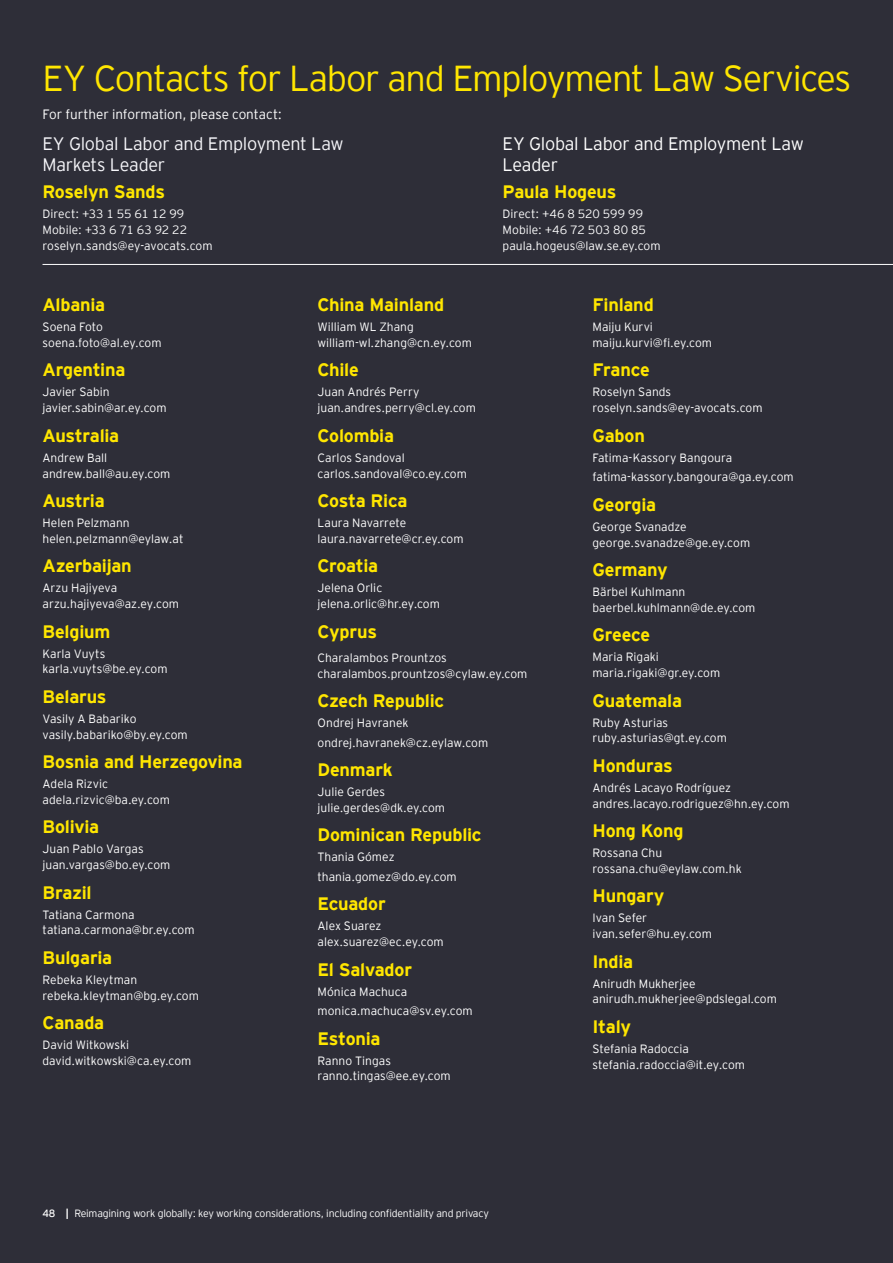
<style>
.page{position:relative;width:893px;height:1263px;background:#2e2e38}
.page>*{position:absolute;margin:0;border:0;box-sizing:border-box;transform-origin:0 0}
.t1{font:300 36px "EY Interstate";letter-spacing:-.035em;color:#ffe600}
.t2{font:700 18px "EY Interstate";letter-spacing:-.015em;color:#ffe600}
.t3{font:300 18px/21px "EY Interstate";letter-spacing:-.015em;color:#f6f6fa}
.t4{font:300 18px/21px "EY Interstate";letter-spacing:-.015em;color:#fff}
.t5{font:300 13.5px "EY Interstate";color:#fff}
.t6{font:300 12px/15.8px "EY Interstate";color:#fff}
.t7{font:300 10.5px "EY Interstate";letter-spacing:-.02em;color:#fff}
.s1{font-weight:400}
.s2{font-weight:700}
</style>
<div class="page">
<hr style="left:43px;top:264px;width:850px;height:1px;background:#fff">
<h1 class="t1" style="left:43px;top:53px;width:810px">EY Contacts for Labor and Employment Law Services</h1>
<p class="t5" style="left:43px;top:105px;width:241px">For further information, please contact:</p>
<h2 class="t3" style="left:43px;top:132px;width:303px">EY Global Labor and Employment Law<br>Markets Leader</h2>
<h2 class="t2" style="left:43px;top:179px;width:124px">Roselyn Sands</h2>
<p class="t6" style="left:43px;top:205px;width:172px">Direct: +33 1 55 61 12 99<br>Mobile: +33 6 71 63 92 22 roselyn.sands@ey-avocats.com</p>
<h2 class="t4" style="left:503px;top:132px;width:303px">EY Global Labor and Employment Law<br>Leader</h2>
<h2 class="t2" style="left:503px;top:179px;width:115px">Paula Hogeus</h2>
<p class="t6" style="left:503px;top:205px;width:159px">Direct: +46 8 520 599 99<br>Mobile: +46 72 503 80 85 paula.hogeus@law.se.ey.com</p>
<h2 class="t2" style="left:43px;top:292px;width:64px">Albania</h2>
<p class="t6" style="left:43px;top:318px;width:121px">Soena Foto soena.foto@al.ey.com</p>
<h2 class="t2" style="left:43px;top:357px;width:84px">Argentina</h2>
<p class="t6" style="left:43px;top:384px;width:126px">Javier Sabin javier.sabin@ar.ey.com</p>
<h2 class="t2" style="left:43px;top:422px;width:78px">Australia</h2>
<p class="t6" style="left:43px;top:449px;width:129px">Andrew Ball andrew.ball@au.ey.com</p>
<h2 class="t2" style="left:43px;top:488px;width:64px">Austria</h2>
<p class="t6" style="left:43px;top:514px;width:142px">Helen Pelzmann helen.pelzmann@eylaw.at</p>
<h2 class="t2" style="left:43px;top:553px;width:91px">Azerbaijan</h2>
<p class="t6" style="left:43px;top:579px;width:138px">Arzu Hajiyeva arzu.hajiyeva@az.ey.com</p>
<h2 class="t2" style="left:43px;top:618px;width:69px">Belgium</h2>
<p class="t6" style="left:43px;top:645px;width:126px">Karla Vuyts karla.vuyts@be.ey.com</p>
<h2 class="t2" style="left:43px;top:683px;width:66px">Belarus</h2>
<p class="t6" style="left:43px;top:710px;width:147px">Vasily A Babariko vasily.babariko@by.ey.com</p>
<h2 class="t2" style="left:43px;top:749px;width:202px">Bosnia and Herzegovina</h2>
<p class="t6" style="left:43px;top:775px;width:129px">Adela Rizvic adela.rizvic@ba.ey.com</p>
<h2 class="t2" style="left:43px;top:814px;width:58px">Bolivia</h2>
<p class="t6" style="left:43px;top:840px;width:129px">Juan Pablo Vargas juan.vargas@bo.ey.com</p>
<h2 class="t2" style="left:43px;top:879px;width:51px">Brazil</h2>
<p class="t6" style="left:43px;top:906px;width:154px">Tatiana Carmona tatiana.carmona@br.ey.com</p>
<h2 class="t2" style="left:43px;top:944px;width:71px">Bulgaria</h2>
<p class="t6" style="left:43px;top:971px;width:158px">Rebeka Kleytman rebeka.kleytman@bg.ey.com</p>
<h2 class="t2" style="left:43px;top:1010px;width:63px">Canada</h2>
<p class="t6" style="left:43px;top:1036px;width:150px">David Witkowski david.witkowski@ca.ey.com</p>
<h2 class="t2" style="left:317px;top:292px;width:128px">China Mainland</h2>
<p class="t6" style="left:317px;top:318px;width:156px">William WL Zhang william-wl.zhang@cn.ey.com</p>
<h2 class="t2" style="left:317px;top:357px;width:43px">Chile</h2>
<p class="t6" style="left:317px;top:384px;width:160px">Juan Andrés Perry juan.andres.perry@cl.ey.com</p>
<h2 class="t2" style="left:317px;top:422px;width:78px">Colombia</h2>
<p class="t6" style="left:317px;top:449px;width:151px">Carlos Sandoval carlos.sandoval@co.ey.com</p>
<h2 class="t2" style="left:317px;top:488px;width:91px">Costa Rica</h2>
<p class="t6" style="left:317px;top:514px;width:148px">Laura Navarrete laura.navarrete@cr.ey.com</p>
<h2 class="t2" style="left:317px;top:553px;width:62px">Croatia</h2>
<p class="t6" style="left:317px;top:579px;width:124px">Jelena Orlic jelena.orlic@hr.ey.com</p>
<h2 class="t2" style="left:317px;top:618px;width:61px">Cyprus</h2>
<p class="t6" style="left:317px;top:649px;width:211px">Charalambos Prountzos charalambos.prountzos@cylaw.ey.com</p>
<h2 class="t2" style="left:317px;top:688px;width:128px">Czech Republic</h2>
<p class="t6" style="left:317px;top:712px;width:172px;line-height:19.5px">Ondrej Havranek ondrej.havranek@cz.eylaw.com</p>
<h2 class="t2" style="left:317px;top:757px;width:77px">Denmark</h2>
<p class="t6" style="left:317px;top:783px;width:129px">Julie Gerdes julie.gerdes@dk.ey.com</p>
<h2 class="t2" style="left:317px;top:822px;width:166px">Dominican Republic</h2>
<p class="t6" style="left:317px;top:847px;width:141px;line-height:19.5px">Thania Gómez thania.gomez@do.ey.com</p>
<h2 class="t2" style="left:317px;top:891px;width:70px">Ecuador</h2>
<p class="t6" style="left:317px;top:917px;width:128px">Alex Suarez alex.suarez@ec.ey.com</p>
<h2 class="t2" style="left:317px;top:956px;width:96px">El Salvador</h2>
<p class="t6" style="left:317px;top:981px;width:157px;line-height:19.5px">Mónica Machuca monica.machuca@sv.ey.com</p>
<h2 class="t2" style="left:317px;top:1025px;width:65px">Estonia</h2>
<p class="t6" style="left:317px;top:1052px;width:135px">Ranno Tingas ranno.tingas@ee.ey.com</p>
<p class="t7" style="left:43px;top:1206px;width:448px"><span class="s1">48</span> <span class="s2">|</span> Reimagining work globally: key working considerations, including confidentiality and privacy</p>
<h2 class="t2" style="left:592px;top:292px;width:63px">Finland</h2>
<p class="t6" style="left:592px;top:318px;width:121px">Maiju Kurvi maiju.kurvi@fi.ey.com</p>
<h2 class="t2" style="left:592px;top:357px;width:59px">France</h2>
<p class="t6" style="left:592px;top:384px;width:172px">Roselyn Sands roselyn.sands@ey-avocats.com</p>
<h2 class="t2" style="left:592px;top:422px;width:54px">Gabon</h2>
<p class="t6" style="left:592px;top:447px;width:203px;line-height:19.5px">Fatima-Kassory Bangoura fatima-kassory.bangoura@ga.ey.com</p>
<h2 class="t2" style="left:592px;top:491px;width:65px">Georgia</h2>
<p class="t6" style="left:592px;top:518px;width:159px">George Svanadze george.svanadze@ge.ey.com</p>
<h2 class="t2" style="left:592px;top:557px;width:77px">Germany</h2>
<p class="t6" style="left:592px;top:583px;width:164px">Bärbel Kuhlmann baerbel.kuhlmann@de.ey.com</p>
<h2 class="t2" style="left:592px;top:622px;width:59px">Greece</h2>
<p class="t6" style="left:592px;top:648px;width:129px">Maria Rigaki maria.rigaki@gr.ey.com</p>
<h2 class="t2" style="left:592px;top:687px;width:91px">Guatemala</h2>
<p class="t6" style="left:592px;top:714px;width:136px">Ruby Asturias ruby.asturias@gt.ey.com</p>
<h2 class="t2" style="left:592px;top:752px;width:82px">Honduras</h2>
<p class="t6" style="left:592px;top:779px;width:199px">Andrés Lacayo Rodríguez andres.lacayo.rodriguez@hn.ey.com</p>
<h2 class="t2" style="left:592px;top:818px;width:92px">Hong Kong</h2>
<p class="t6" style="left:592px;top:844px;width:151px">Rossana Chu rossana.chu@eylaw.com.hk</p>
<h2 class="t2" style="left:592px;top:883px;width:74px">Hungary</h2>
<p class="t6" style="left:592px;top:909px;width:121px">Ivan Sefer ivan.sefer@hu.ey.com</p>
<h2 class="t2" style="left:592px;top:948px;width:42px">India</h2>
<p class="t6" style="left:592px;top:975px;width:186px">Anirudh Mukherjee anirudh.mukherjee@pdslegal.com</p>
<h2 class="t2" style="left:592px;top:1013px;width:40px">Italy</h2>
<p class="t6" style="left:592px;top:1040px;width:154px">Stefania Radoccia stefania.radoccia@it.ey.com</p>
</div>
